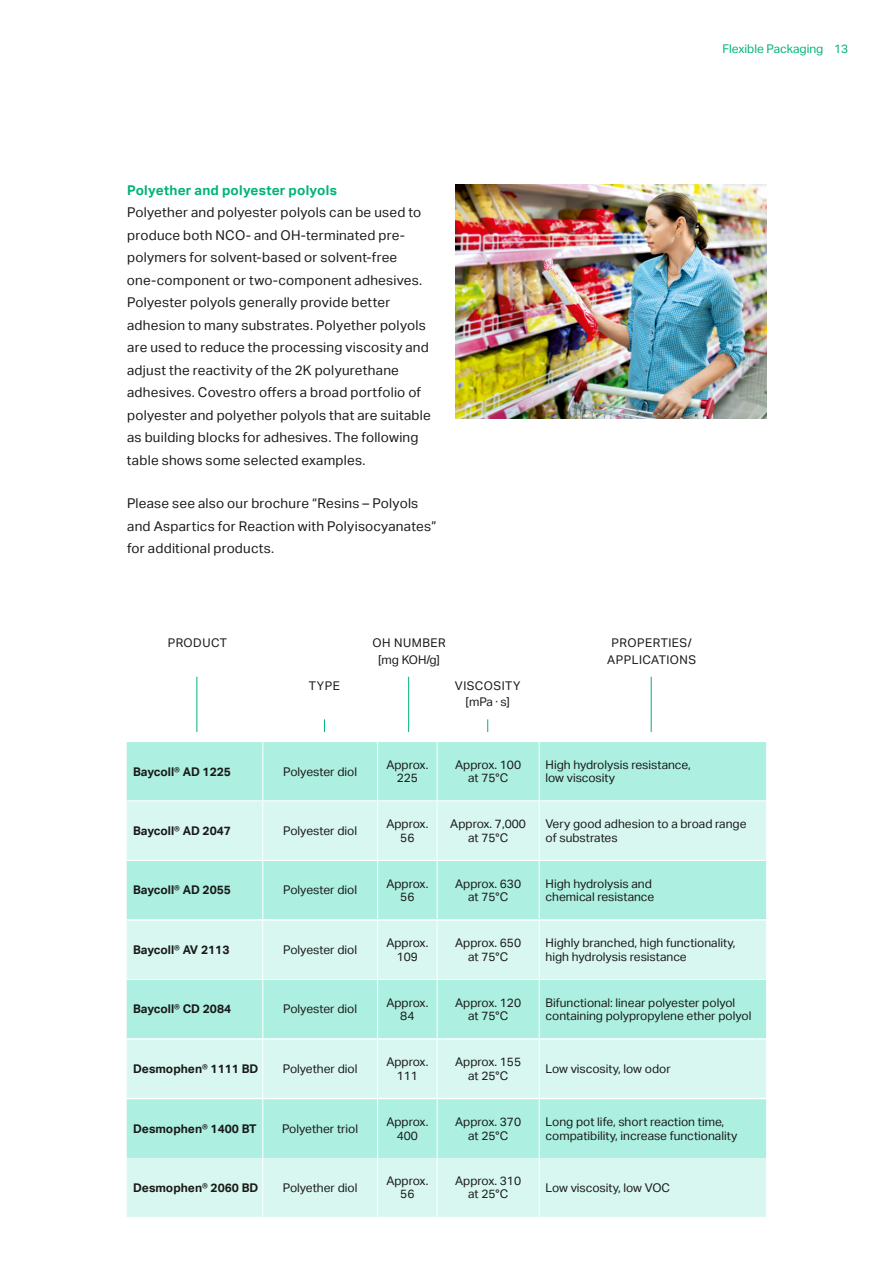
<style>
.page{position:relative;width:893px;height:1263px;background:#fff}
.page>*{position:absolute;margin:0;border:0;box-sizing:border-box;transform-origin:0 0}
.Copy{font:13.5px/22.5px "Aktiv Grotesk";letter-spacing:.015em;color:#1a1a18}
.Copy_Subhead_green{font:700 13.5px "Aktiv Grotesk";letter-spacing:.015em;color:#00b474}
.t1{font:12px/13.5px "Aktiv Grotesk";color:#1a1a18;text-align:center}
.t2{font:700 12px "Aktiv Grotesk";color:#1a1a18}
.t3{font:12px/16.5px "Aktiv Grotesk";letter-spacing:.04em;color:#1a1a18;text-align:center}
.t4{font:12px "Aktiv Grotesk";color:#00b474}
.s1{font-weight:400}
</style>
<div class="page">
<img style="left:455px;top:185px;width:311px;height:234px">
<div style="left:127px;top:742px;width:639px;height:58px;background:#adf0e2"></div>
<svg style="left:127px;top:801px;width:639px;height:416px;background:#c5f4ea"></svg>
<hr style="left:127px;top:919px;width:135px;height:2px;background:#fff">
<hr style="left:263px;top:919px;width:114px;height:2px;background:#fff">
<hr style="left:378px;top:919px;width:59px;height:2px;background:#fff">
<hr style="left:437px;top:919px;width:102px;height:2px;background:#fff">
<hr style="left:540px;top:919px;width:226px;height:2px;background:#fff">
<hr style="left:127px;top:1038px;width:135px;height:2px;background:#fff">
<hr style="left:263px;top:1038px;width:114px;height:2px;background:#fff">
<hr style="left:378px;top:1038px;width:59px;height:2px;background:#fff">
<hr style="left:437px;top:1038px;width:102px;height:2px;background:#fff">
<hr style="left:540px;top:1038px;width:226px;height:2px;background:#fff">
<hr style="left:127px;top:1098px;width:135px;height:1px;background:#fff">
<hr style="left:263px;top:1098px;width:114px;height:1px;background:#fff">
<hr style="left:378px;top:1098px;width:59px;height:1px;background:#fff">
<hr style="left:437px;top:1098px;width:102px;height:1px;background:#fff">
<hr style="left:540px;top:1098px;width:226px;height:1px;background:#fff">
<hr style="left:262px;top:742px;width:1px;height:58px;background:#fff">
<hr style="left:377px;top:742px;width:1px;height:58px;background:#fff">
<hr style="left:437px;top:742px;width:1px;height:58px;background:#fff">
<hr style="left:539px;top:742px;width:1px;height:58px;background:#fff">
<hr style="left:262px;top:801px;width:1px;height:59px;background:#fff">
<hr style="left:377px;top:801px;width:1px;height:59px;background:#fff">
<hr style="left:437px;top:801px;width:1px;height:59px;background:#fff">
<hr style="left:539px;top:801px;width:1px;height:59px;background:#fff">
<hr style="left:127px;top:860px;width:136px;height:1px;background:#fff">
<hr style="left:263px;top:860px;width:115px;height:1px;background:#fff">
<hr style="left:262px;top:861px;width:1px;height:59px;background:#fff">
<hr style="left:378px;top:860px;width:59px;height:1px;background:#fff">
<hr style="left:377px;top:861px;width:1px;height:59px;background:#fff">
<hr style="left:437px;top:860px;width:102px;height:1px;background:#fff">
<hr style="left:437px;top:861px;width:1px;height:59px;background:#fff">
<hr style="left:539px;top:860px;width:228px;height:1px;background:#fff">
<hr style="left:539px;top:861px;width:1px;height:59px;background:#fff">
<hr style="left:262px;top:920px;width:1px;height:59px;background:#fff">
<hr style="left:377px;top:920px;width:1px;height:59px;background:#fff">
<hr style="left:437px;top:920px;width:1px;height:59px;background:#fff">
<hr style="left:539px;top:920px;width:1px;height:59px;background:#fff">
<hr style="left:127px;top:979px;width:136px;height:1px;background:#fff">
<hr style="left:263px;top:979px;width:115px;height:1px;background:#fff">
<hr style="left:262px;top:980px;width:1px;height:59px;background:#fff">
<hr style="left:378px;top:979px;width:59px;height:1px;background:#fff">
<hr style="left:377px;top:980px;width:1px;height:59px;background:#fff">
<hr style="left:437px;top:979px;width:102px;height:1px;background:#fff">
<hr style="left:437px;top:980px;width:1px;height:59px;background:#fff">
<hr style="left:539px;top:979px;width:228px;height:1px;background:#fff">
<hr style="left:539px;top:980px;width:1px;height:59px;background:#fff">
<hr style="left:262px;top:1039px;width:1px;height:59px;background:#fff">
<hr style="left:377px;top:1039px;width:1px;height:59px;background:#fff">
<hr style="left:437px;top:1039px;width:1px;height:59px;background:#fff">
<hr style="left:539px;top:1039px;width:1px;height:59px;background:#fff">
<hr style="left:262px;top:1098px;width:1px;height:60px;background:#fff">
<hr style="left:377px;top:1098px;width:1px;height:60px;background:#fff">
<hr style="left:437px;top:1098px;width:1px;height:60px;background:#fff">
<hr style="left:539px;top:1098px;width:1px;height:60px;background:#fff">
<hr style="left:262px;top:1158px;width:1px;height:59px;background:#fff">
<hr style="left:377px;top:1158px;width:1px;height:59px;background:#fff">
<hr style="left:437px;top:1158px;width:1px;height:59px;background:#fff">
<hr style="left:539px;top:1158px;width:1px;height:59px;background:#fff">
<svg style="left:324px;top:719px;width:1px;height:13px"></svg>
<svg style="left:487px;top:719px;width:1px;height:13px"></svg>
<hr style="left:408px;top:677px;width:1px;height:55px;background:#00b474">
<hr style="left:196px;top:677px;width:1px;height:55px;background:#00b474">
<hr style="left:651px;top:677px;width:1px;height:55px;background:#00b474">
<p class="t4" style="left:723px;top:42px;width:127px">Flexible Packaging 13</p>
<p class="Copy_Subhead_green" style="left:127px;top:182px;width:211px">Polyether and polyester polyols</p>
<p class="Copy" style="left:127px;top:201px;width:305px">Polyether and polyester polyols can be used to produce both NCO- and OH-terminated pre&shy;polymers for solvent-based or solvent-free one-component or two-component adhesives.<br>Polyester polyols generally provide better adhesion to many substrates. Polyether polyols are used to reduce the processing viscosity and adjust the reactivity of the 2K polyurethane adhesives. Covestro offers a broad portfolio of polyester and polyether polyols that are suitable as building blocks for adhesives. The following table shows some selected examples.</p>
<p class="Copy" style="left:127px;top:492px;width:311px">Please see also our brochure “Resins – Polyols and Aspartics for Reaction with Polyisocyanates” for additional products.</p>
<p class="t3" style="left:168px;top:635px;width:61px">PRODUCT</p>
<p class="t3" style="left:607px;top:635px;width:90px">PROPERTIES/<br>APPLICATIONS</p>
<p class="t3" style="left:372px;top:635px;width:75px">OH NUMBER</p>
<p class="t1" style="left:378px;top:653px;width:63px">[mg KOH/g]</p>
<p class="t1" style="left:309px;top:679px;width:32px">TYPE</p>
<p class="t3" style="left:455px;top:677px;width:67px">VISCOSITY [mPa · s]</p>
<p class="t2" style="left:133px;top:764px;width:99px">Baycoll<span class="s1">®</span> AD 1225</p>
<p class="t1" style="left:283px;top:765px;width:75px">Polyester diol</p>
<p class="t1" style="left:386px;top:758px;width:43px">Approx.<br>225</p>
<p class="t1" style="left:455px;top:758px;width:67px">Approx. 100 at 75°C</p>
<p class="t1" style="left:546px;top:758px;width:147px;text-align:left">High hydrolysis resistance, low viscosity</p>
<p class="t2" style="left:133px;top:824px;width:99px">Baycoll<span class="s1">®</span> AD 2047</p>
<p class="t1" style="left:283px;top:824px;width:75px">Polyester diol</p>
<p class="t1" style="left:386px;top:817px;width:43px">Approx.<br>56</p>
<p class="t1" style="left:450px;top:817px;width:77px">Approx. 7,000 at 75°C</p>
<p class="t1" style="left:546px;top:817px;width:203px;text-align:left">Very good adhesion to a broad range of substrates</p>
<p class="t2" style="left:133px;top:883px;width:99px">Baycoll<span class="s1">®</span> AD 2055</p>
<p class="t1" style="left:283px;top:883px;width:75px">Polyester diol</p>
<p class="t1" style="left:386px;top:876px;width:43px">Approx.<br>56</p>
<p class="t1" style="left:455px;top:876px;width:67px">Approx. 630 at 75°C</p>
<p class="t1" style="left:546px;top:876px;width:110px;text-align:left">High hydrolysis and chemical resistance</p>
<p class="t2" style="left:133px;top:943px;width:98px">Baycoll<span class="s1">®</span> AV 2113</p>
<p class="t1" style="left:283px;top:943px;width:75px">Polyester diol</p>
<p class="t1" style="left:386px;top:936px;width:43px">Approx.<br>109</p>
<p class="t1" style="left:455px;top:936px;width:67px">Approx. 650 at 75°C</p>
<p class="t1" style="left:546px;top:936px;width:191px;text-align:left">Highly branched, high functionality, high hydrolysis resistance</p>
<p class="t2" style="left:133px;top:1002px;width:100px">Baycoll<span class="s1">®</span> CD 2084</p>
<p class="t1" style="left:283px;top:1002px;width:75px">Polyester diol</p>
<p class="t1" style="left:386px;top:996px;width:43px">Approx.<br>84</p>
<p class="t1" style="left:455px;top:996px;width:67px">Approx. 120 at 75°C</p>
<p class="t1" style="left:546px;top:996px;width:207px;text-align:left">Bifunctional: linear polyester polyol containing polypropylene ether polyol</p>
<p class="t2" style="left:133px;top:1062px;width:127px">Desmophen<span class="s1">®</span> 1111 BD</p>
<p class="t1" style="left:283px;top:1062px;width:76px">Polyether diol</p>
<p class="t1" style="left:386px;top:1055px;width:43px">Approx.<br>111</p>
<p class="t1" style="left:455px;top:1055px;width:67px">Approx. 155 at 25°C</p>
<p class="t1" style="left:546px;top:1062px;width:127px">Low viscosity, low odor</p>
<p class="t2" style="left:133px;top:1122px;width:125px">Desmophen<span class="s1">®</span> 1400 BT</p>
<p class="t1" style="left:282px;top:1122px;width:77px">Polyether triol</p>
<p class="t1" style="left:386px;top:1115px;width:43px">Approx.<br>400</p>
<p class="t1" style="left:455px;top:1115px;width:67px">Approx. 370 at 25°C</p>
<p class="t1" style="left:546px;top:1115px;width:193px;text-align:left">Long pot life, short reaction time, compatibility, increase functionality</p>
<p class="t2" style="left:133px;top:1180px;width:127px">Desmophen<span class="s1">®</span> 2060 BD</p>
<p class="t1" style="left:283px;top:1181px;width:76px">Polyether diol</p>
<p class="t1" style="left:386px;top:1174px;width:43px">Approx.<br>56</p>
<p class="t1" style="left:455px;top:1174px;width:67px">Approx. 310 at 25°C</p>
<p class="t1" style="left:546px;top:1181px;width:126px">Low viscosity, low VOC</p>
</div>
